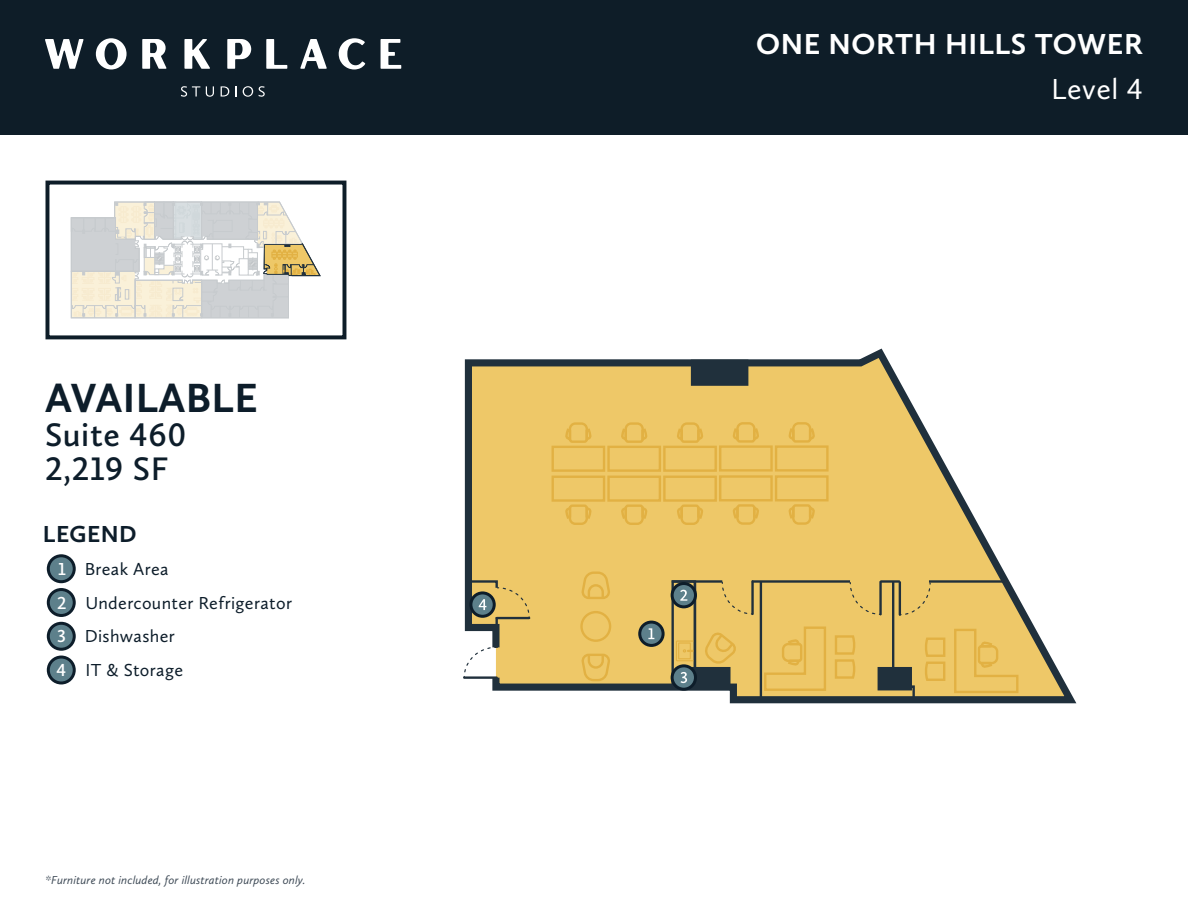
<style>
.page{position:relative;width:1188px;height:918px;background:#fff}
.page>*{position:absolute;margin:0;border:0;box-sizing:border-box;transform-origin:0 0}
.t1{font:700 42.3px "Calluna Sans";letter-spacing:.01em;color:#0d1d2a}
.t2{font:600 33.75px/33.8px "Calluna Sans";letter-spacing:.02em;color:#0d1d2a}
.t3{font:700 30px "Calluna Sans";letter-spacing:.02em;color:#fff}
.t4{font:30px "Calluna Sans";letter-spacing:.02em;color:#fff}
.t5{font:700 24px "Calluna Sans";letter-spacing:.02em;color:#0d1d2a}
.t6{font:18px/33.6px "Calluna Sans";letter-spacing:.02em;color:#0d1d2a}
.t7{font:italic 12px "Calluna Sans";letter-spacing:.01em;color:#3e4a56}
.s1{font-weight:600;color:#fff}
</style>
<div class="page">
<div style="left:48px;top:556px;width:26px;height:26px;background:#5d808b;border-radius:50%"></div>
<div style="left:47px;top:554px;width:29px;height:29px;border:3px solid #0d1d2a;border-radius:50%"></div>
<div style="left:48px;top:590px;width:26px;height:25px;background:#5d808b;border-radius:50%"></div>
<div style="left:47px;top:588px;width:29px;height:29px;border:3px solid #0d1d2a;border-radius:50%"></div>
<div style="left:48px;top:623px;width:26px;height:26px;background:#5d808b;border-radius:50%"></div>
<div style="left:47px;top:622px;width:29px;height:29px;border:3px solid #0d1d2a;border-radius:50%"></div>
<div style="left:48px;top:657px;width:26px;height:26px;background:#5d808b;border-radius:50%"></div>
<div style="left:47px;top:656px;width:29px;height:28px;border:3px solid #0d1d2a;border-radius:50%"></div>
<svg style="left:463px;top:348px;width:614px;height:356px"></svg>
<div style="left:46px;top:181px;width:300px;height:158px;border:4px solid #0e1d28"></div>
<svg style="left:70px;top:201px;width:251px;height:118px"></svg>
<div style="left:0;top:0;width:1188px;height:135px;background:#0e1d28"></div>
<svg style="left:45px;top:39px;width:39px;height:30px"></svg>
<svg style="left:96px;top:38px;width:31px;height:31px"></svg>
<svg style="left:142px;top:39px;width:24px;height:30px"></svg>
<svg style="left:184px;top:39px;width:26px;height:30px"></svg>
<svg style="left:227px;top:39px;width:24px;height:30px"></svg>
<svg style="left:266px;top:39px;width:21px;height:30px"></svg>
<svg style="left:300px;top:39px;width:27px;height:30px"></svg>
<svg style="left:339px;top:38px;width:26px;height:31px"></svg>
<svg style="left:381px;top:39px;width:20px;height:30px"></svg>
<svg style="left:181px;top:86px;width:19px;height:11px"></svg>
<svg style="left:206px;top:86px;width:8px;height:11px"></svg>
<svg style="left:221px;top:86px;width:8px;height:11px"></svg>
<svg style="left:235px;top:86px;width:2px;height:11px"></svg>
<svg style="left:243px;top:86px;width:22px;height:11px"></svg>
<svg style="left:640px;top:622px;width:23px;height:23px"></svg>
<div style="left:638px;top:621px;width:27px;height:26px;border:3px solid #0d1d2a;border-radius:50%"></div>
<svg style="left:648px;top:628px;width:6px;height:11px"></svg>
<svg style="left:672px;top:584px;width:23px;height:23px"></svg>
<div style="left:671px;top:582px;width:26px;height:26px;border:3px solid #0d1d2a;border-radius:50%"></div>
<svg style="left:680px;top:590px;width:7px;height:11px"></svg>
<svg style="left:672px;top:666px;width:23px;height:23px"></svg>
<div style="left:671px;top:664px;width:26px;height:27px;border:3px solid #0d1d2a;border-radius:50%"></div>
<svg style="left:681px;top:672px;width:6px;height:11px"></svg>
<svg style="left:466px;top:361px;width:64px;height:268px;background:#c7ac61"></svg>
<h1 class="t1" style="left:45px;top:372px;width:214px">AVAILABLE</h1>
<h2 class="t2" style="left:45px;top:417px;width:143px">Suite 460<br>2,219 SF</h2>
<h3 class="t5" style="left:43px;top:519px;width:95px">LEGEND</h3>
<p class="t6" style="left:57px;top:552px;width:237px"><span class="s1">1</span> Break Area<br><span class="s1">2</span> Undercounter Refrigerator<br><span class="s1">3</span> Dishwasher<br><span class="s1">4</span> IT &amp; Storage</p>
<p class="t7" style="left:45px;top:873px;width:262px">*Furniture not included, for illustration purposes only.</p>
<h3 class="t3" style="left:756px;top:25px;width:388px">ONE NORTH HILLS TOWER</h3>
<h3 class="t4" style="left:1051px;top:71px;width:93px">Level 4</h3>
</div>
